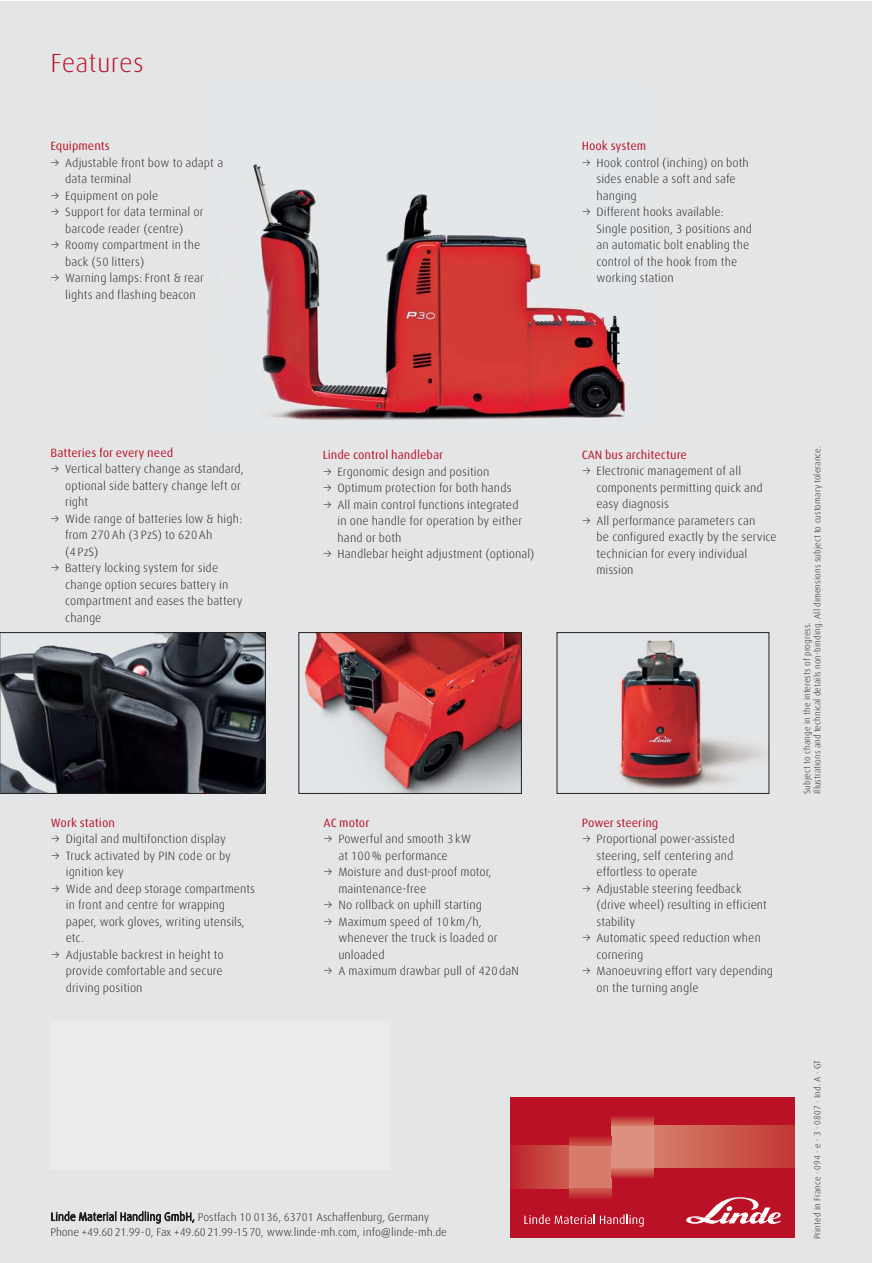
<style>
.page{position:relative;width:872px;height:1263px;background:#fff}
.page>*{position:absolute;margin:0;border:0;box-sizing:border-box;transform-origin:0 0}
.t1{font:300 26.25px "Linde Dax";letter-spacing:.005em;color:#ba1126}
.t2{font:300 12px "Linde Dax";letter-spacing:.005em;color:#231f20}
.t3{font:12px "Linde Dax";color:#ba1126}
.t4{font:300 11.25px/15px "Linde Dax";color:#231f20}
.t5{font:300 9px/10.5px "Linde Dax";letter-spacing:.005em;color:#231f20}
.s1{font-family:"Linde Dax Light Expert";font-weight:400}
</style>
<div class="page">
<div style="left:0;top:1px;width:872px;height:1262px;background:#e4e5e6"></div>
<img style="left:617px;top:640px;width:148px;height:152px">
<div style="left:556px;top:632px;width:213px;height:162px;border:1px solid #231f20"></div>
<div style="left:510px;top:1098px;width:285px;height:140px;background:#ba1126"></div>
<div style="left:510px;top:1146px;width:59px;height:42px;background:linear-gradient(to right,#bc2129,#cc5d4e)"></div>
<div style="left:569px;top:1146px;width:42px;height:42px;background:#d77c6c"></div>
<div style="left:611px;top:1125px;width:42px;height:43px;background:#dd9080"></div>
<div style="left:653px;top:1125px;width:142px;height:43px;background:linear-gradient(to right,#d77e6b,#c23835)"></div>
<svg style="left:569px;top:1189px;width:42px;height:9px"></svg>
<hr style="left:569px;top:1188px;width:42px;height:1px;background:#cd5d50">
<svg style="left:569px;top:1137px;width:42px;height:9px"></svg>
<svg style="left:611px;top:1116px;width:42px;height:9px"></svg>
<svg style="left:611px;top:1168px;width:42px;height:10px"></svg>
<svg style="left:686px;top:1197px;width:95px;height:27px"></svg>
<svg style="left:524px;top:1214px;width:119px;height:13px"></svg>
<img style="left:253px;top:164px;width:377px;height:256px">
<img style="left:304px;top:634px;width:216px;height:158px">
<div style="left:298px;top:632px;width:224px;height:162px;border:1px solid #231f20"></div>
<img style="left:2px;top:634px;width:262px;height:158px">
<div style="left:0;top:632px;width:266px;height:162px;border:1px solid #231f20"></div>
<div style="left:50px;top:1021px;width:341px;height:149px;background:#eaebec"></div>
<h1 class="t1" style="left:50px;top:52px;width:95px">Features</h1>
<p class="t3" style="left:50px;top:141px;width:61px">Equipments</p>
<p class="t2" style="left:50px;top:158px;width:174px"><span class="s1">3</span> Adjustable front bow to adapt a</p>
<p class="t2" style="left:65px;top:174px;width:67px">data terminal</p>
<p class="t2" style="left:50px;top:191px;width:109px"><span class="s1">3</span> Equipment on pole</p>
<p class="t2" style="left:50px;top:207px;width:155px"><span class="s1">3</span> Support for data terminal or</p>
<p class="t2" style="left:65px;top:224px;width:120px">barcode reader (centre)</p>
<p class="t2" style="left:50px;top:240px;width:151px"><span class="s1">3</span> Roomy compartment in the</p>
<p class="t2" style="left:65px;top:257px;width:81px">back (50 litters)</p>
<p class="t2" style="left:50px;top:273px;width:155px"><span class="s1">3</span> Warning lamps: Front &amp; rear</p>
<p class="t2" style="left:65px;top:290px;width:132px">lights and flashing beacon</p>
<p class="t3" style="left:582px;top:141px;width:66px">Hook system</p>
<p class="t2" style="left:582px;top:158px;width:169px"><span class="s1">3</span> Hook control (inching) on both</p>
<p class="t2" style="left:596px;top:174px;width:141px">sides enable a soft and safe</p>
<p class="t2" style="left:596px;top:191px;width:42px">hanging</p>
<p class="t2" style="left:582px;top:207px;width:143px"><span class="s1">3</span> Different hooks available:</p>
<p class="t2" style="left:596px;top:224px;width:157px">Single position, 3 positions and</p>
<p class="t2" style="left:596px;top:240px;width:154px">an automatic bolt enabling the</p>
<p class="t2" style="left:596px;top:257px;width:142px">control of the hook from the</p>
<p class="t2" style="left:596px;top:273px;width:79px">working station</p>
<p class="t3" style="left:50px;top:447px;width:124px">Batteries for every need</p>
<p class="t2" style="left:50px;top:464px;width:195px"><span class="s1">3</span> Vertical battery change as standard,</p>
<p class="t2" style="left:65px;top:480px;width:177px">optional side battery change left or</p>
<p class="t2" style="left:65px;top:497px;width:24px">right</p>
<p class="t2" style="left:50px;top:513px;width:193px"><span class="s1">3</span> Wide range of batteries low &amp; high:</p>
<p class="t2" style="left:65px;top:530px;width:149px">from 270 Ah (3 PzS) to 620 Ah</p>
<p class="t2" style="left:65px;top:546px;width:35px">(4 PzS)</p>
<p class="t2" style="left:50px;top:563px;width:169px"><span class="s1">3</span> Battery locking system for side</p>
<p class="t2" style="left:65px;top:579px;width:165px">change option secures battery in</p>
<p class="t2" style="left:65px;top:596px;width:179px">compartment and eases the battery</p>
<p class="t2" style="left:65px;top:612px;width:38px">change</p>
<p class="t3" style="left:323px;top:450px;width:122px">Linde control handlebar</p>
<p class="t2" style="left:323px;top:466px;width:168px"><span class="s1">3</span> Ergonomic design and position</p>
<p class="t2" style="left:323px;top:483px;width:190px"><span class="s1">3</span> Optimum protection for both hands</p>
<p class="t2" style="left:323px;top:499px;width:197px"><span class="s1">3</span> All main control functions integrated</p>
<p class="t2" style="left:337px;top:516px;width:186px">in one handle for operation by either</p>
<p class="t2" style="left:337px;top:532px;width:66px">hand or both</p>
<p class="t2" style="left:323px;top:549px;width:213px"><span class="s1">3</span> Handlebar height adjustment (optional)</p>
<p class="t3" style="left:51px;top:817px;width:66px">Work station</p>
<p class="t2" style="left:51px;top:834px;width:176px"><span class="s1">3</span> Digital and multifonction display</p>
<p class="t2" style="left:51px;top:850px;width:182px"><span class="s1">3</span> Truck activated by PIN code or by</p>
<p class="t2" style="left:66px;top:867px;width:60px">ignition key</p>
<p class="t2" style="left:51px;top:883px;width:206px"><span class="s1">3</span> Wide and deep storage compartments</p>
<p class="t2" style="left:66px;top:900px;width:161px">in front and centre for wrapping</p>
<p class="t2" style="left:66px;top:916px;width:181px">paper, work gloves, writing utensils,</p>
<p class="t2" style="left:66px;top:933px;width:20px">etc.</p>
<p class="t2" style="left:51px;top:949px;width:174px"><span class="s1">3</span> Adjustable backrest in height to</p>
<p class="t2" style="left:66px;top:966px;width:159px">provide comfortable and secure</p>
<p class="t2" style="left:66px;top:982px;width:78px">driving position</p>
<p class="t3" style="left:323px;top:817px;width:47px">AC motor</p>
<p class="t2" style="left:323px;top:834px;width:149px"><span class="s1">3</span> Powerful and smooth 3 kW</p>
<p class="t2" style="left:338px;top:850px;width:111px">at 100 % performance</p>
<p class="t2" style="left:323px;top:867px;width:170px"><span class="s1">3</span> Moisture and dust-proof motor,</p>
<p class="t2" style="left:338px;top:883px;width:89px">maintenance-free</p>
<p class="t2" style="left:323px;top:900px;width:160px"><span class="s1">3</span> No rollback on uphill starting</p>
<p class="t2" style="left:323px;top:916px;width:160px"><span class="s1">3</span> Maximum speed of 10 km/h,</p>
<p class="t2" style="left:338px;top:933px;width:161px">whenever the truck is loaded or</p>
<p class="t2" style="left:338px;top:949px;width:48px">unloaded</p>
<p class="t2" style="left:323px;top:966px;width:197px"><span class="s1">3</span> A maximum drawbar pull of 420 daN</p>
<p class="t4" style="left:50px;top:1210px;width:398px">Linde Material Handling GmbH, Postfach 10 0136, 63701 Aschaffenburg, Germany<br>Phone +49.60 21.99-0, Fax +49.60 21.99-15 70, www.linde-mh.com, info@linde-mh.de</p>
<p class="t3" style="left:582px;top:449px;width:107px">CAN bus architecture</p>
<p class="t2" style="left:582px;top:466px;width:161px"><span class="s1">3</span> Electronic management of all</p>
<p class="t2" style="left:596px;top:482px;width:168px">components permitting quick and</p>
<p class="t2" style="left:596px;top:499px;width:74px">easy diagnosis</p>
<p class="t2" style="left:582px;top:515px;width:175px"><span class="s1">3</span> All performance parameters can</p>
<p class="t2" style="left:596px;top:532px;width:182px">be configured exactly by the service</p>
<p class="t2" style="left:596px;top:548px;width:152px">technician for every individual</p>
<p class="t2" style="left:596px;top:565px;width:38px">mission</p>
<p class="t3" style="left:582px;top:817px;width:78px">Power steering</p>
<p class="t2" style="left:582px;top:834px;width:154px"><span class="s1">3</span> Proportional power-assisted</p>
<p class="t2" style="left:596px;top:850px;width:138px">steering, self centering and</p>
<p class="t2" style="left:596px;top:867px;width:102px">effortless to operate</p>
<p class="t2" style="left:582px;top:883px;width:161px"><span class="s1">3</span> Adjustable steering feedback</p>
<p class="t2" style="left:596px;top:900px;width:172px">(drive wheel) resulting in efficient</p>
<p class="t2" style="left:596px;top:916px;width:40px">stability</p>
<p class="t2" style="left:582px;top:933px;width:181px"><span class="s1">3</span> Automatic speed reduction when</p>
<p class="t2" style="left:596px;top:949px;width:48px">cornering</p>
<p class="t2" style="left:582px;top:966px;width:193px"><span class="s1">3</span> Manoeuvring effort vary depending</p>
<p class="t2" style="left:596px;top:982px;width:104px">on the turning angle</p>
<p class="t5" style="left:802px;top:794px;width:349px;rotate:-90deg">Subject to change in the interests of progress.<br>Illustrations and technical details non-binding. All dimensions subject to customary tolerance.</p>
<p class="t5" style="left:812px;top:1239px;width:180px;rotate:-90deg">Printed in France · 094 · e · 3 · 0807 · Ind. A · GT</p>
</div>
